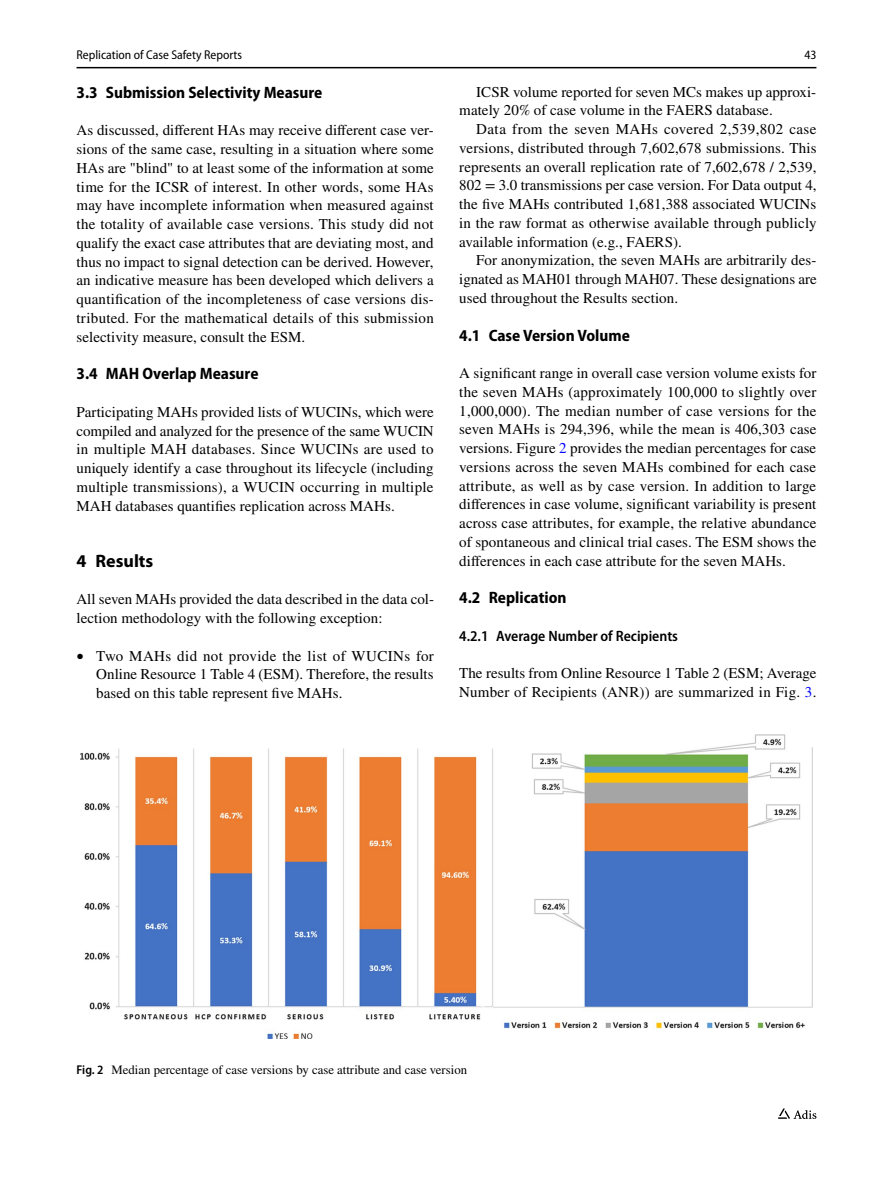
<style>
.page{position:relative;width:893px;height:1187px;background:#fff}
.page>*{position:absolute;margin:0;border:0;box-sizing:border-box;transform-origin:0 0}
.t1{font:700 18px "Myriad Pro";color:#000}
.t2{font:700 semi-condensed 16.5px "Myriad Pro";color:#000}
.t3{font:15px/18.8px "STIX";letter-spacing:.005em;color:#000;text-align:justify}
.t4{font:600 semi-condensed 15px "Myriad Pro";color:#000}
.t5{font:12.75px "STIX";color:#000}
.t6{font:12.75px "Myriad Pro Semi Cn 3";color:#000}
.t7{font:semi-condensed 12.75px "Myriad Pro";color:#000}
.s1{color:#00f}
.s2{font-size:14.1px}
.s3{font-family:"Myriad Pro";font-weight:600;font-stretch:semi-condensed}
</style>
<div class="page">
<hr style="left:77px;top:67px;width:739px;height:1px;background:#000">
<svg style="left:778px;top:1108px;width:38px;height:10px"></svg>
<img style="left:81px;top:734px;width:731px;height:304px">
<p class="t6" style="left:77px;top:48px;width:167px">Replication of Case Safety Reports</p>
<p class="t7" style="left:804px;top:48px;width:14px">43</p>
<p class="t2" style="left:77px;top:83px;width:247px">3.3 Submission Selectivity Measure</p>
<p class="t3" style="left:77px;top:122px;width:359px">As discussed, different HAs may receive different case ver&shy;sions of the same case, resulting in a situation where some HAs are "blind" to at least some of the information at some time for the ICSR of interest. In other words, some HAs may have incomplete information when measured against the totality of available case versions. This study did not qualify the exact case attributes that are deviating most, and thus no impact to signal detection can be derived. However, an indicative measure has been developed which delivers a quantification of the incompleteness of case versions dis&shy;tributed. For the mathematical details of this submission selectivity measure, consult the ESM.</p>
<p class="t2" style="left:77px;top:364px;width:183px">3.4 MAH Overlap Measure</p>
<p class="t3" style="left:77px;top:403px;width:359px">Participating MAHs provided lists of WUCINs, which were compiled and analyzed for the presence of the same WUCIN in multiple MAH databases. Since WUCINs are used to uniquely identify a case throughout its lifecycle (including multiple transmissions), a WUCIN occurring in multiple MAH databases quantifies replication across MAHs.</p>
<p class="t3" style="left:459px;top:83px;width:359px;text-indent:17px">ICSR volume reported for seven MCs makes up approxi&shy;mately 20% of case volume in the FAERS database.</p>
<p class="t3" style="left:459px;top:121px;width:359px;text-indent:17px">Data from the seven MAHs covered 2,539,802 case versions, distributed through 7,602,678 submissions. This represents an overall replication rate of 7,602,678 / 2,539, 802 = 3.0 transmissions per case version. For Data output 4, the five MAHs contributed 1,681,388 associated WUCINs in the raw format as otherwise available through publicly available information (e.g., FAERS).</p>
<p class="t3" style="left:459px;top:252px;width:359px;text-indent:17px">For anonymization, the seven MAHs are arbitrarily des&shy;ignated as MAH01 through MAH07. These designations are used throughout the Results section.</p>
<p class="t2" style="left:459px;top:326px;width:172px">4.1 Case Version Volume</p>
<p class="t3" style="left:459px;top:364px;width:359px">A significant range in overall case version volume exists for the seven MAHs (approximately 100,000 to slightly over 1,000,000). The median number of case versions for the seven MAHs is 294,396, while the mean is 406,303 case versions. Figure <span class="s1">2</span> provides the median percentages for case versions across the seven MAHs combined for each case attribute, as well as by case version. In addition to large differences in case volume, significant variability is present across case attributes, for example, the relative abundance of spontaneous and clinical trial cases. The ESM shows the differences in each case attribute for the seven MAHs.</p>
<p class="t2" style="left:459px;top:588px;width:109px">4.2 Replication</p>
<p class="t4" style="left:459px;top:627px;width:220px">4.2.1 Average Number of Recipients</p>
<p class="t3" style="left:459px;top:664px;width:359px">The results from Online Resource 1 Table 2 (ESM; Average<br>Number of Recipients (ANR)) are summarized in Fig. <span class="s1">3</span>.</p>
<p class="t1" style="left:77px;top:549px;width:78px">4 Results</p>
<p class="t3" style="left:77px;top:591px;width:359px">All seven MAHs provided the data described in the data col&shy;lection methodology with the following exception:</p>
<p class="t3" style="left:96px;top:647px;width:339px;text-indent:-20px"><span class="s2">•</span> Two MAHs did not provide the list of WUCINs for Online Resource 1 Table 4 (ESM). Therefore, the results based on this table represent five MAHs.</p>
<p class="t5" style="left:77px;top:1060px;width:392px"><span class="s3">Fig. 2</span> Median percentage of case versions by case attribute and case version</p>
</div>
